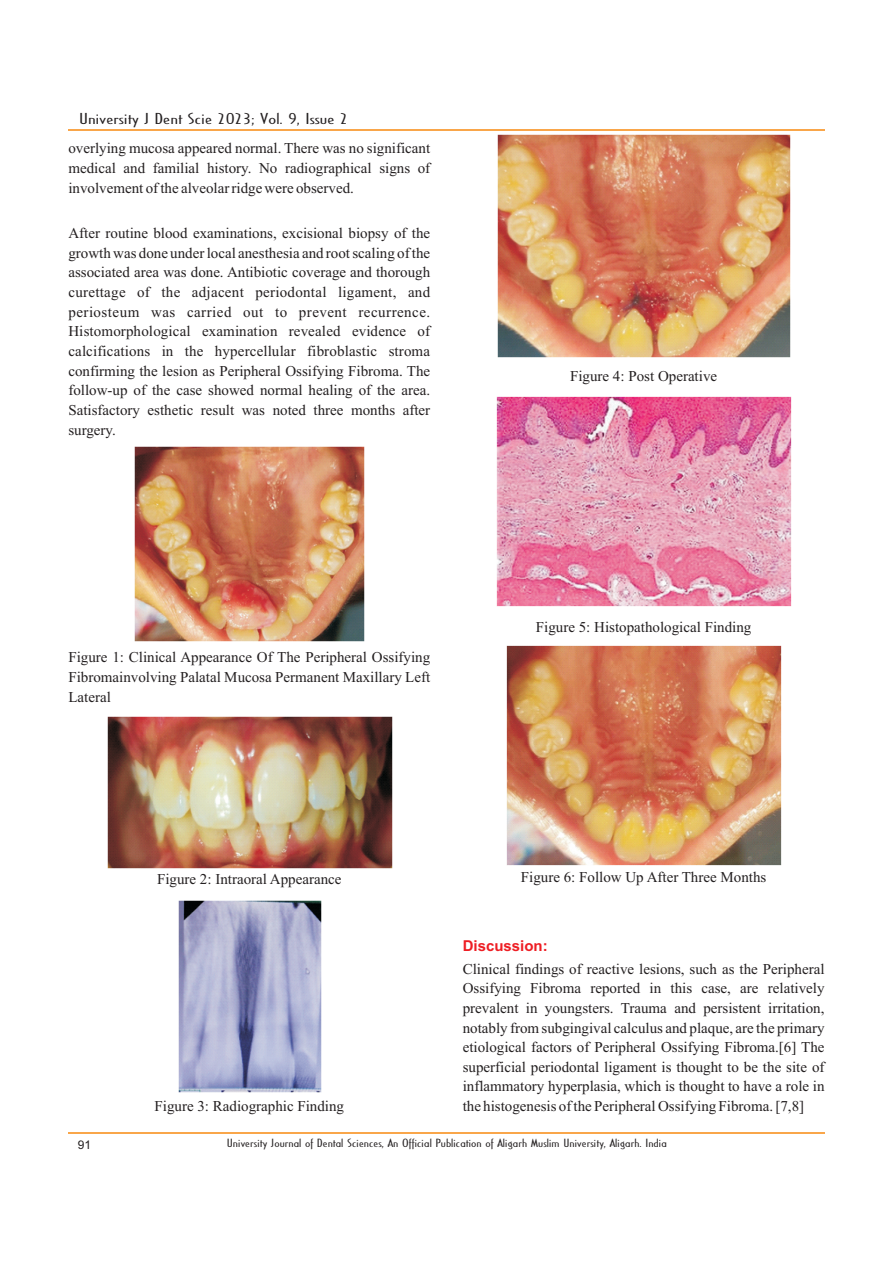
<style>
.page{position:relative;width:893px;height:1263px;background:#fff}
.page>*{position:absolute;margin:0;border:0;box-sizing:border-box;transform-origin:0 0}
.t1{font:15px/19.6px "Times New Roman";color:#231f20;text-align:justify}
.t2{font:15px "Cassandra";color:#231f20;scale:1.66 1}
.t3{font:700 15px "Arial";color:#ee1d23}
.t4{font:12px "Arial";color:#231f20}
.t5{font:11.25px "Cassandra";color:#231f20;scale:1.51 1}
</style>
<div class="page">
<hr style="left:68px;top:130px;width:756px;height:1px;background:#f9a64a">
<hr style="left:68px;top:1132px;width:756px;height:1px;background:#f9a64a">
<img style="left:135px;top:447px;width:230px;height:194px">
<img style="left:107px;top:716px;width:285px;height:152px">
<img style="left:178px;top:900px;width:143px;height:192px">
<img style="left:498px;top:135px;width:292px;height:222px">
<img style="left:496px;top:396px;width:296px;height:211px">
<img style="left:506px;top:645px;width:276px;height:221px">
<p class="t2" style="left:79px;top:112px;width:163px">University J Dent Scie 2023; Vol. 9, Issue 2</p>
<p class="t1" style="left:68px;top:140px;width:363px">overlying mucosa appeared normal. There was no significant medical and familial history. No radiographical signs of involvement of the alveolar ridge were observed.</p>
<p class="t1" style="left:68px;top:225px;width:363px">After routine blood examinations, excisional biopsy of the growth was done under local anesthesia and root scaling of the associated area was done. Antibiotic coverage and thorough curettage of the adjacent periodontal ligament, and periosteum was carried out to prevent recurrence.<br>Histomorphological examination revealed evidence of calcifications in the hypercellular fibroblastic stroma confirming the lesion as Peripheral Ossifying Fibroma. The follow-up of the case showed normal healing of the area.<br>Satisfactory esthetic result was noted three months after surgery.</p>
<p class="t1" style="left:570px;top:368px;width:149px">Figure 4: Post Operative</p>
<p class="t1" style="left:68px;top:649px;width:363px">Figure 1: Clinical Appearance Of The Peripheral Ossifying Fibromainvolving Palatal Mucosa Permanent Maxillary Left Lateral</p>
<p class="t1" style="left:536px;top:618px;width:217px">Figure 5: Histopathological Finding</p>
<p class="t1" style="left:157px;top:870px;width:186px">Figure 2: Intraoral Appearance</p>
<p class="t1" style="left:155px;top:1098px;width:191px">Figure 3: Radiographic Finding</p>
<p class="t1" style="left:521px;top:869px;width:247px">Figure 6: Follow Up After Three Months</p>
<p class="t3" style="left:463px;top:940px;width:87px">Discussion:</p>
<p class="t1" style="left:463px;top:960px;width:363px">Clinical findings of reactive lesions, such as the Peripheral Ossifying Fibroma reported in this case, are relatively prevalent in youngsters. Trauma and persistent irritation, notably from subgingival calculus and plaque, are the primary etiological factors of Peripheral Ossifying Fibroma.[6] The superficial periodontal ligament is thought to be the site of inflammatory hyperplasia, which is thought to have a role in the histogenesis of the Peripheral Ossifying Fibroma. [7,8]</p>
<p class="t4" style="left:78px;top:1140px;width:15px">91</p>
<p class="t5" style="left:227px;top:1138px;width:293px">University Journal of Dental Sciences, An Official Publication of Aligarh Muslim University, Aligarh. India</p>
</div>
